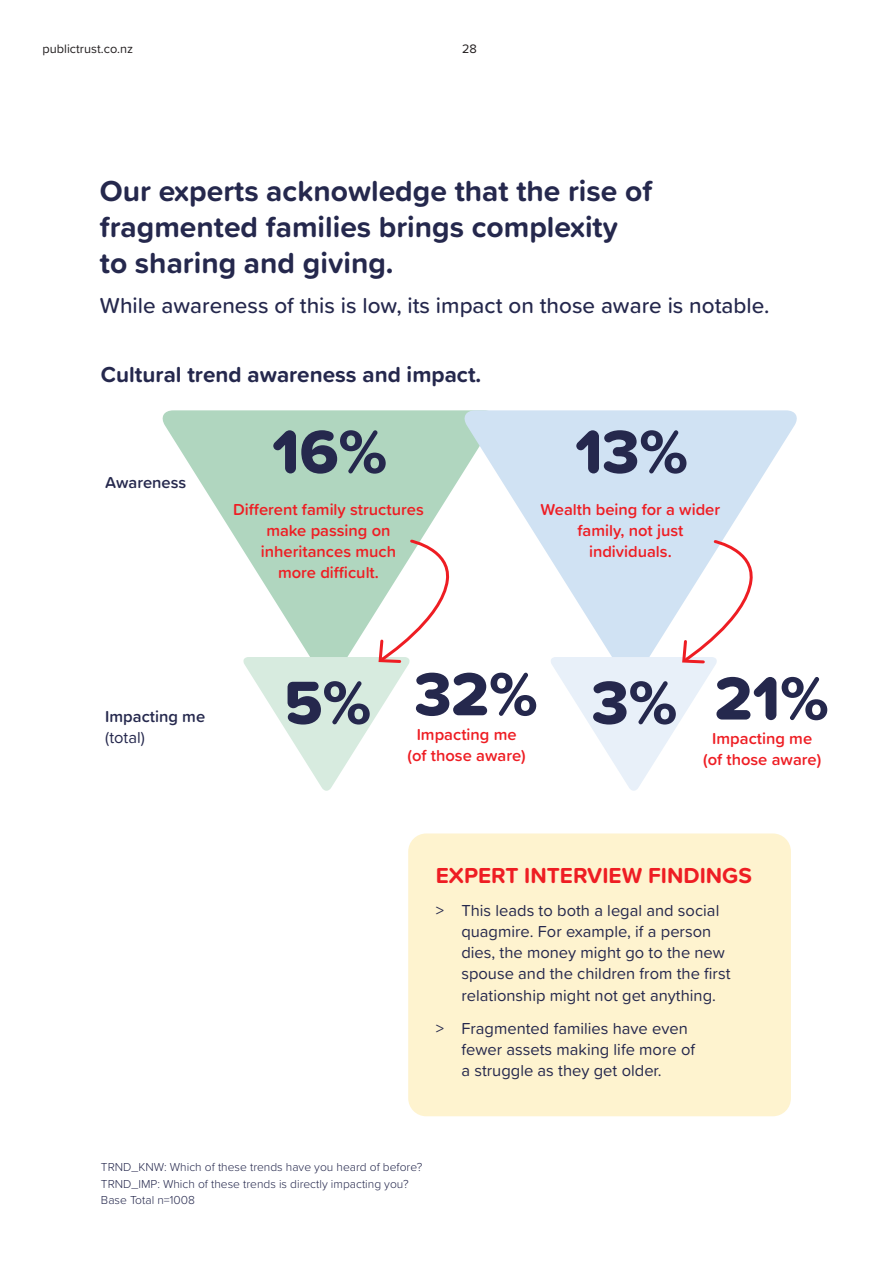
<style>
.page{position:relative;width:893px;height:1263px;background:#fff}
.page>*{position:absolute;margin:0;border:0;box-sizing:border-box;transform-origin:0 0}
.t1{font:63px "Proxima Soft Extrabld";color:#25284d}
.Sub_header{font:700 30px/36px "Proxima Soft";color:#25284d}
.Intro_para{font:500 22.5px "Proxima Soft";color:#25284d}
.Sub_header-2{font:700 22.5px "Proxima Soft";color:#25284d}
.Sub_header-3{font:700 22.5px "Proxima Soft";color:#ee1d23}
.Body{font:16.5px/21px "Proxima Soft";color:#25284d}
.t2{font:600 16.5px/21px "Proxima Soft";color:#ee1d23;text-align:center}
.Body-2{font:600 16.5px "Proxima Soft";color:#25284d}
.t3{font:12.75px "Proxima Soft";color:#231f20}
.Body-3{font:300 12px "Proxima Soft";color:#25284d}
</style>
<div class="page">
<div style="left:408px;top:833px;width:383px;height:283px;background:#fef3cf;border-radius:18px"></div>
<svg style="left:162px;top:410px;width:300px;height:138px;fill:#b0d6bf"></svg>
<svg style="left:462px;top:410px;width:335px;height:146px;fill:#d0e2f3"></svg>
<svg style="left:242px;top:538px;width:209px;height:253px"></svg>
<svg style="left:549px;top:539px;width:205px;height:252px"></svg>
<p class="t3" style="left:43px;top:39px;width:92px">publictrust.co.nz</p>
<p class="t3" style="left:462px;top:39px;width:16px">28</p>
<p class="Sub_header" style="left:100px;top:172px;width:554px">Our experts acknowledge that the rise of</p>
<p class="Sub_header" style="left:100px;top:208px;width:520px">fragmented families brings complexity to sharing and giving.</p>
<p class="Intro_para" style="left:100px;top:288px;width:671px">While awareness of this is low, its impact on those aware is notable.</p>
<p class="Sub_header-2" style="left:101px;top:357px;width:382px">Cultural trend awareness and impact.</p>
<p class="Body-2" style="left:105px;top:470px;width:83px">Awareness</p>
<p class="t1" style="left:272px;top:404px;width:117px">16%</p>
<p class="t2" style="left:233px;top:498px;width:192px">Different family structures make passing on inheritances much</p>
<p class="t2" style="left:278px;top:561px;width:102px">more difficult.</p>
<p class="t1" style="left:575px;top:404px;width:114px">13%</p>
<p class="t2" style="left:541px;top:498px;width:181px">Wealth being for a wider family, not just</p>
<p class="t2" style="left:589px;top:540px;width:84px">individuals.</p>
<p class="Body-2" style="left:105px;top:704px;width:101px">Impacting me</p>
<p class="Body" style="left:105px;top:726px;width:41px">(total)</p>
<p class="t1" style="left:284px;top:655px;width:89px">5%</p>
<p class="t1" style="left:415px;top:646px;width:124px">32%</p>
<p class="t2" style="left:417px;top:723px;width:101px">Impacting me</p>
<p class="t2" style="left:408px;top:744px;width:120px">(of those aware)</p>
<p class="t1" style="left:592px;top:655px;width:87px">3%</p>
<p class="t1" style="left:715px;top:650px;width:115px">21%</p>
<p class="t2" style="left:712px;top:728px;width:101px">Impacting me</p>
<p class="t2" style="left:703px;top:749px;width:120px">(of those aware)</p>
<p class="Sub_header-3" style="left:436px;top:858px;width:318px">EXPERT INTERVIEW FINDINGS</p>
<p class="Body" style="left:461px;top:900px;width:271px;text-indent:-26px">&gt; This leads to both a legal and social quagmire. For example, if a person dies, the money might go to the new spouse and the children from the first relationship might not get anything.</p>
<p class="Body" style="left:461px;top:1017px;width:235px;text-indent:-26px">&gt; Fragmented families have even fewer assets making life more of a struggle as they get older.</p>
<p class="Body-3" style="left:101px;top:1158px;width:323px">TRND_KNW: Which of these trends have you heard of before?</p>
<p class="Body-3" style="left:101px;top:1174px;width:309px">TRND_IMP: Which of these trends is directly impacting you?</p>
<p class="Body-3" style="left:101px;top:1191px;width:95px">Base Total n=1008</p>
</div>
